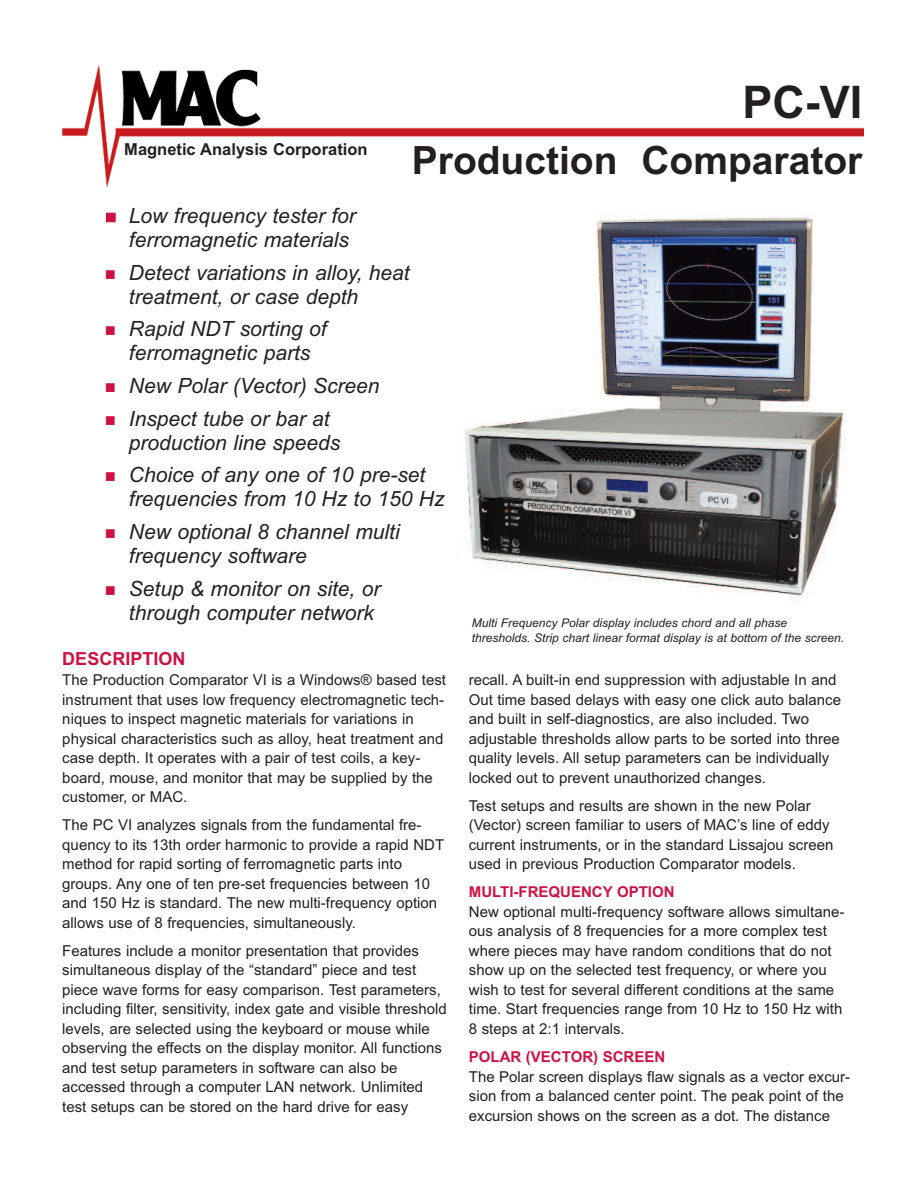
<style>
.page{position:relative;width:918px;height:1188px;background:#fff}
.page>*{position:absolute;margin:0;border:0;box-sizing:border-box;transform-origin:0 0}
.t1{font:700 45px "Arial";color:#231f20}
.t2{font:700 39px "Arial";color:#231f20}
.t3{font:italic 21px/24px "Arial";color:#231f20}
.t4{font:700 18px "Arial";color:#cd1141}
.t5{font:700 16.5px "Arial";color:#231f20}
.t6{font:15px/19.5px "Arial";color:#231f20}
.t7{font:700 15px "Arial";color:#cd1141}
.t8{font:italic 12px/15px "Arial";color:#231f20}
.s1{color:#cd1141}
</style>
<div class="page">
<img style="left:62px;top:65px;width:802px;height:122px">
<div style="left:123px;top:142px;width:248px;height:27px;background:#fff"></div>
<img style="left:456px;top:215px;width:389px;height:387px">
<p class="t5" style="left:124px;top:140px;width:245px">Magnetic Analysis Corporation</p>
<h1 class="t1" style="left:742px;top:77px;width:122px">PC-VI</h1>
<h2 class="t2" style="left:412px;top:137px;width:452px">Production Comparator</h2>
<h3 class="t3" style="left:129px;top:204px;width:229px;text-indent:-24px"><span class="s1">■</span> Low frequency tester for ferromagnetic materials</h3>
<h3 class="t3" style="left:129px;top:260px;width:282px;text-indent:-24px"><span class="s1">■</span> Detect variations in alloy, heat treatment, or case depth</h3>
<h3 class="t3" style="left:105px;top:317px;width:223px;text-align:center"><span class="s1">■</span> Rapid NDT sorting of ferromagnetic parts</h3>
<h3 class="t3" style="left:105px;top:374px;width:276px"><span class="s1">■</span> New Polar (Vector) Screen</h3>
<h3 class="t3" style="left:129px;top:406px;width:213px;text-indent:-24px"><span class="s1">■</span> Inspect tube or bar at production line speeds</h3>
<h3 class="t3" style="left:129px;top:463px;width:317px;text-indent:-24px"><span class="s1">■</span> Choice of any one of 10 pre-set frequencies from 10 Hz to 150 Hz</h3>
<h3 class="t3" style="left:129px;top:520px;width:272px;text-indent:-24px"><span class="s1">■</span> New optional 8 channel multi frequency software</h3>
<h3 class="t3" style="left:129px;top:576px;width:253px;text-indent:-24px"><span class="s1">■</span> Setup &amp; monitor on site, or through computer network</h3>
<p class="t4" style="left:62px;top:648px;width:125px">DESCRIPTION</p>
<p class="t6" style="left:62px;top:670px;width:385px">The Production Comparator VI is a Windows® based test instrument that uses low frequency electromagnetic tech&shy;niques to inspect magnetic materials for variations in physical characteristics such as alloy, heat treatment and case depth. It operates with a pair of test coils, a key&shy;board, mouse, and monitor that may be supplied by the customer, or MAC.</p>
<p class="t6" style="left:62px;top:815px;width:383px">The PC VI analyzes signals from the fundamental fre&shy;quency to its 13th order harmonic to provide a rapid NDT method for rapid sorting of ferromagnetic parts into groups. Any one of ten pre-set frequencies between 10 and 150 Hz is standard. The new multi-frequency option allows use of 8 frequencies, simultaneously.</p>
<p class="t6" style="left:62px;top:941px;width:386px">Features include a monitor presentation that provides simultaneous display of the “standard” piece and test piece wave forms for easy comparison. Test parameters, including filter, sensitivity, index gate and visible threshold levels, are selected using the keyboard or mouse while observing the effects on the display monitor. All functions and test setup parameters in software can also be accessed through a computer LAN network. Unlimited test setups can be stored on the hard drive for easy</p>
<p class="t8" style="left:472px;top:615px;width:374px">Multi Frequency Polar display includes chord and all phase thresholds. Strip chart linear format display is at bottom of the screen.</p>
<p class="t6" style="left:469px;top:670px;width:374px">recall. A built-in end suppression with adjustable In and Out time based delays with easy one click auto balance and built in self-diagnostics, are also included. Two adjustable thresholds allow parts to be sorted into three quality levels. All setup parameters can be individually locked out to prevent unauthorized changes.</p>
<p class="t6" style="left:469px;top:796px;width:366px">Test setups and results are shown in the new Polar (Vector) screen familiar to users of MAC’s line of eddy current instruments, or in the standard Lissajou screen used in previous Production Comparator models.</p>
<p class="t7" style="left:469px;top:884px;width:207px">MULTI-FREQUENCY OPTION</p>
<p class="t6" style="left:469px;top:902px;width:377px">New optional multi-frequency software allows simultane&shy;ous analysis of 8 frequencies for a more complex test where pieces may have random conditions that do not show up on the selected test frequency, or where you wish to test for several different conditions at the same time. Start frequencies range from 10 Hz to 150 Hz with 8 steps at 2:1 intervals.</p>
<p class="t7" style="left:469px;top:1048px;width:198px">POLAR (VECTOR) SCREEN</p>
<p class="t6" style="left:469px;top:1067px;width:383px">The Polar screen displays flaw signals as a vector excur&shy;sion from a balanced center point. The peak point of the excursion shows on the screen as a dot. The distance</p>
</div>
